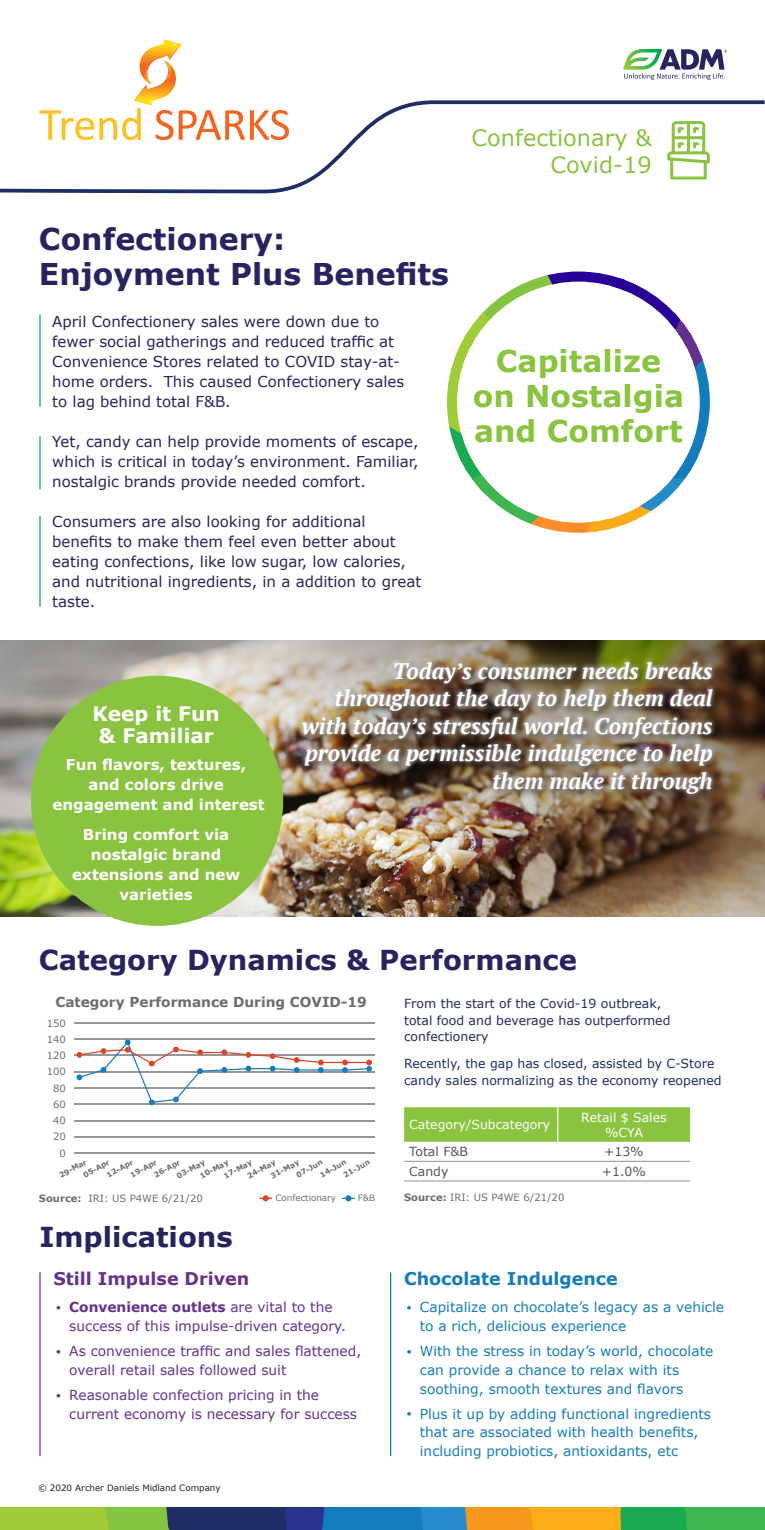
<style>
.page{position:relative;width:765px;height:1530px;background:#fff}
.page>*{position:absolute;margin:0;border:0;box-sizing:border-box;transform-origin:0 0}
.Subtitle{font:700 30px/35px "Verdana";color:#27235e}
.Subtitle-2{font:700 30px/35px "Verdana";color:#8ac33f;text-align:center}
.Subtitle-3{font:700 27.5px "Verdana";color:#27235e}
.t1{font:italic 700 22.5px/27.5px "PT Serif";color:#fff;text-align:right}
.Subtitle-4{font:22.5px/27px "Verdana";color:#8ac33f;text-align:right}
.Body_Text{font:700 20px/22.5px "Verdana";color:#fff}
.t2{font:700 17.5px "Verdana";color:#157cbc}
.t3{font:700 17.5px "Verdana";color:#653290}
.t4{font:15px/20px "Verdana";color:#27235e}
.Body_Text-2{font:700 15px/20px "Verdana";color:#fff;text-align:center}
.t5{font:13.75px/18.8px "Verdana";color:#157cbc}
.t6{font:13.75px/18.8px "Verdana";color:#653290}
.Body_Text-3{font:700 13.75px "Verdana";color:#6c6d70}
.Body_Text-4{font:12.5px/16.2px "Verdana";color:#202c65}
.t7{font:12.5px/15px "Verdana";color:#fff;text-align:center}
.t8{font:12.5px "Verdana";color:#54555a}
.Source_1{font:10px "Verdana";color:#6c6d70}
.Body_Text-5{font:10px "Verdana";color:#6c6d70}
.t9{font:8.75px "Verdana";color:#231f20}
.Body_Text-6{font:8.75px "Verdana";color:#6c6d70}
.Body_Text-7{font:700 7.5px "Verdana";color:#6c6d70}
.s1{font-weight:700}
.s2{font-size:10px}
</style>
<div class="page">
<svg style="left:623px;top:49px;width:104px;height:31px"></svg>
<svg style="left:0;top:1508px;width:765px;height:22px;background:#678f5c"></svg>
<svg style="left:134px;top:39px;width:48px;height:61px"></svg>
<svg style="left:0;top:100px;width:765px;height:93px"></svg>
<hr style="left:39px;top:315px;width:2px;height:92px;background:#00aa51">
<svg style="left:447px;top:272px;width:263px;height:261px"></svg>
<hr style="left:39px;top:436px;width:2px;height:53px;background:#00aa51">
<hr style="left:39px;top:1272px;width:2px;height:184px;background:#65308f">
<hr style="left:390px;top:1272px;width:1px;height:184px;background:#007ebb">
<hr style="left:75px;top:1071px;width:300px;height:1px;background:#999699">
<hr style="left:75px;top:1104px;width:300px;height:1px;background:#999699">
<hr style="left:75px;top:1120px;width:300px;height:1px;background:#999699">
<hr style="left:75px;top:1137px;width:300px;height:1px;background:#999699">
<hr style="left:75px;top:1153px;width:300px;height:1px;background:#999699">
<img style="left:0;top:641px;width:765px;height:275px">
<div style="left:297px;top:656px;width:427px;height:150px;background:#231f20;opacity:.75"></div>
<div style="left:297px;top:657px;width:421px;height:141px;background:#fff;opacity:.75"></div>
<div style="left:31px;top:676px;width:252px;height:250px;background:#8ac33f;border-radius:50%"></div>
<hr style="left:75px;top:1022px;width:300px;height:1px;background:#999699">
<hr style="left:75px;top:1055px;width:300px;height:1px;background:#999699">
<div style="left:404px;top:1107px;width:286px;height:35px;background:#8ac33f"></div>
<hr style="left:404px;top:1161px;width:154px;height:1px;background:#a7a6a9">
<hr style="left:558px;top:1161px;width:132px;height:1px;background:#a7a6a9">
<hr style="left:404px;top:1180px;width:154px;height:2px;background:#a7a6a9">
<hr style="left:558px;top:1180px;width:132px;height:2px;background:#a7a6a9">
<hr style="left:557px;top:1107px;width:1px;height:35px;background:#fff">
<hr style="left:39px;top:516px;width:2px;height:91px;background:#00aa51">
<hr style="left:75px;top:1038px;width:300px;height:2px;background:#999699">
<hr style="left:75px;top:1088px;width:300px;height:1px;background:#999699">
<svg style="left:77px;top:1039px;width:295px;height:66px"></svg>
<div style="left:345px;top:1195px;width:7px;height:6px;background:#157cbc;border-radius:50%"></div>
<svg style="left:259px;top:1195px;width:13px;height:6px"></svg>
<svg style="left:667px;top:121px;width:43px;height:59px"></svg>
<p class="Subtitle" style="left:39px;top:222px;width:412px">Confectionery:<br>Enjoyment Plus Benefits</p>
<p class="t4" style="left:52px;top:312px;width:354px">April Confectionery sales were down due to fewer social gatherings and reduced traffic at Convenience Stores related to COVID stay-at&shy;home orders. This caused Confectionery sales to lag behind total F&amp;B.</p>
<p class="t4" style="left:52px;top:432px;width:368px;text-align:justify">Yet, candy can help provide moments of escape, which is critical in today’s environment. Familiar, nostalgic brands provide needed comfort.</p>
<p class="t4" style="left:52px;top:512px;width:371px">Consumers are also looking for additional benefits to make them feel even better about eating confections, like low sugar, low calories, and nutritional ingredients, in a addition to great taste.</p>
<p class="Subtitle-4" style="left:472px;top:124px;width:182px">Confectionary &amp;<br>Covid-19</p>
<p class="Subtitle-2" style="left:473px;top:343px;width:213px">Capitalize on Nostalgia and Comfort</p>
<p class="Body_Text" style="left:93px;top:702px;width:129px">Keep it Fun &amp; Familiar</p>
<p class="Body_Text-2" style="left:53px;top:754px;width:214px">Fun flavors, textures, and colors drive engagement and interest</p>
<p class="Body_Text-2" style="left:72px;top:824px;width:170px">Bring comfort via nostalgic brand extensions and new varieties</p>
<p class="t1" style="left:302px;top:657px;width:412px">Today’s consumer needs breaks throughout the day to help them deal with today’s stressful world. Confections provide a permissible indulgence to help them make it through</p>
<p class="Subtitle-3" style="left:39px;top:943px;width:540px">Category Dynamics &amp; Performance</p>
<p class="Body_Text-3" style="left:55px;top:993px;width:313px">Category Performance During COVID-19</p>
<p class="Body_Text-5" style="left:47px;top:1017px;width:21px">150</p>
<p class="Body_Text-5" style="left:47px;top:1033px;width:21px">140</p>
<p class="Body_Text-5" style="left:47px;top:1049px;width:21px">120</p>
<p class="Body_Text-5" style="left:47px;top:1065px;width:21px">100</p>
<p class="Body_Text-5" style="left:53px;top:1082px;width:14px">80</p>
<p class="Body_Text-5" style="left:53px;top:1098px;width:14px">60</p>
<p class="Body_Text-5" style="left:53px;top:1114px;width:14px">40</p>
<p class="Body_Text-5" style="left:53px;top:1130px;width:14px">20</p>
<p class="Body_Text-5" style="left:59px;top:1147px;width:8px">0</p>
<p class="Body_Text-7" style="left:57px;top:1172px;width:32px;rotate:-29deg">29-Mar</p>
<p class="Body_Text-7" style="left:81px;top:1171px;width:31px;rotate:-29deg">05-Apr</p>
<p class="Body_Text-7" style="left:105px;top:1171px;width:31px;rotate:-29deg">12-Apr</p>
<p class="Body_Text-7" style="left:129px;top:1171px;width:31px;rotate:-29deg">19-Apr</p>
<p class="Body_Text-7" style="left:152px;top:1171px;width:31px;rotate:-29deg">26-Apr</p>
<p class="Body_Text-7" style="left:175px;top:1172px;width:33px;rotate:-29deg">03-May</p>
<p class="Body_Text-7" style="left:198px;top:1172px;width:33px;rotate:-29deg">10-May</p>
<p class="Body_Text-7" style="left:222px;top:1172px;width:33px;rotate:-29deg">17-May</p>
<p class="Body_Text-7" style="left:245px;top:1172px;width:33px;rotate:-29deg">24-May</p>
<p class="Body_Text-7" style="left:269px;top:1172px;width:33px;rotate:-29deg">31-May</p>
<p class="Body_Text-7" style="left:294px;top:1171px;width:31px;rotate:-29deg">07-Jun</p>
<p class="Body_Text-7" style="left:318px;top:1171px;width:31px;rotate:-29deg">14-Jun</p>
<p class="Body_Text-7" style="left:342px;top:1171px;width:31px;rotate:-29deg">21-Jun</p>
<p class="Source_1" style="left:39px;top:1192px;width:165px"><span class="s1">Source:</span> IRI: US P4WE 6/21/20</p>
<p class="Subtitle-3" style="left:39px;top:1219px;width:195px">Implications</p>
<p class="Body_Text-6" style="left:275px;top:1193px;width:62px">Confectionary</p>
<p class="Body_Text-6" style="left:358px;top:1193px;width:19px">F&amp;B</p>
<p class="t3" style="left:54px;top:1267px;width:197px">Still Impulse Driven</p>
<p class="t6" style="left:69px;top:1298px;width:278px;text-indent:-13px"><span class="s2">•</span> <span class="s1">Convenience outlets</span> are vital to the success of this impulse-driven category.</p>
<p class="t6" style="left:69px;top:1342px;width:294px;text-indent:-13px"><span class="s2">•</span> As convenience traffic and sales flattened, overall retail sales followed suit</p>
<p class="t6" style="left:69px;top:1386px;width:289px;text-indent:-13px"><span class="s2">•</span> Reasonable confection pricing in the current economy is necessary for success</p>
<p class="t9" style="left:38px;top:1482px;width:184px">© 2020 Archer Daniels Midland Company</p>
<p class="Body_Text-4" style="left:404px;top:996px;width:268px">From the start of the Covid-19 outbreak, total food and beverage has outperformed confectionery</p>
<p class="Body_Text-4" style="left:404px;top:1056px;width:319px">Recently, the gap has closed, assisted by C-Store candy sales normalizing as the economy reopened</p>
<p class="t7" style="left:409px;top:1117px;width:143px">Category/Subcategory</p>
<p class="t7" style="left:581px;top:1110px;width:87px">Retail $ Sales %CYA</p>
<p class="t8" style="left:409px;top:1144px;width:61px">Total F&amp;B</p>
<p class="t8" style="left:604px;top:1144px;width:41px">+13%</p>
<p class="t8" style="left:409px;top:1163px;width:41px">Candy</p>
<p class="t8" style="left:602px;top:1163px;width:46px">+1.0%</p>
<p class="Source_1" style="left:404px;top:1191px;width:162px"><span class="s1">Source:</span> IRI: US P4WE 6/21/20</p>
<p class="t2" style="left:404px;top:1267px;width:215px">Chocolate Indulgence</p>
<p class="t5" style="left:420px;top:1298px;width:306px;text-indent:-13px"><span class="s2">•</span> Capitalize on chocolate’s legacy as a vehicle to a rich, delicious experience</p>
<p class="t5" style="left:420px;top:1342px;width:295px;text-indent:-13px"><span class="s2">•</span> With the stress in today’s world, chocolate can provide a chance to relax with its soothing, smooth textures and flavors</p>
<p class="t5" style="left:420px;top:1404px;width:293px;text-indent:-13px"><span class="s2">•</span> Plus it up by adding functional ingredients that are associated with health benefits, including probiotics, antioxidants, etc</p>
</div>
